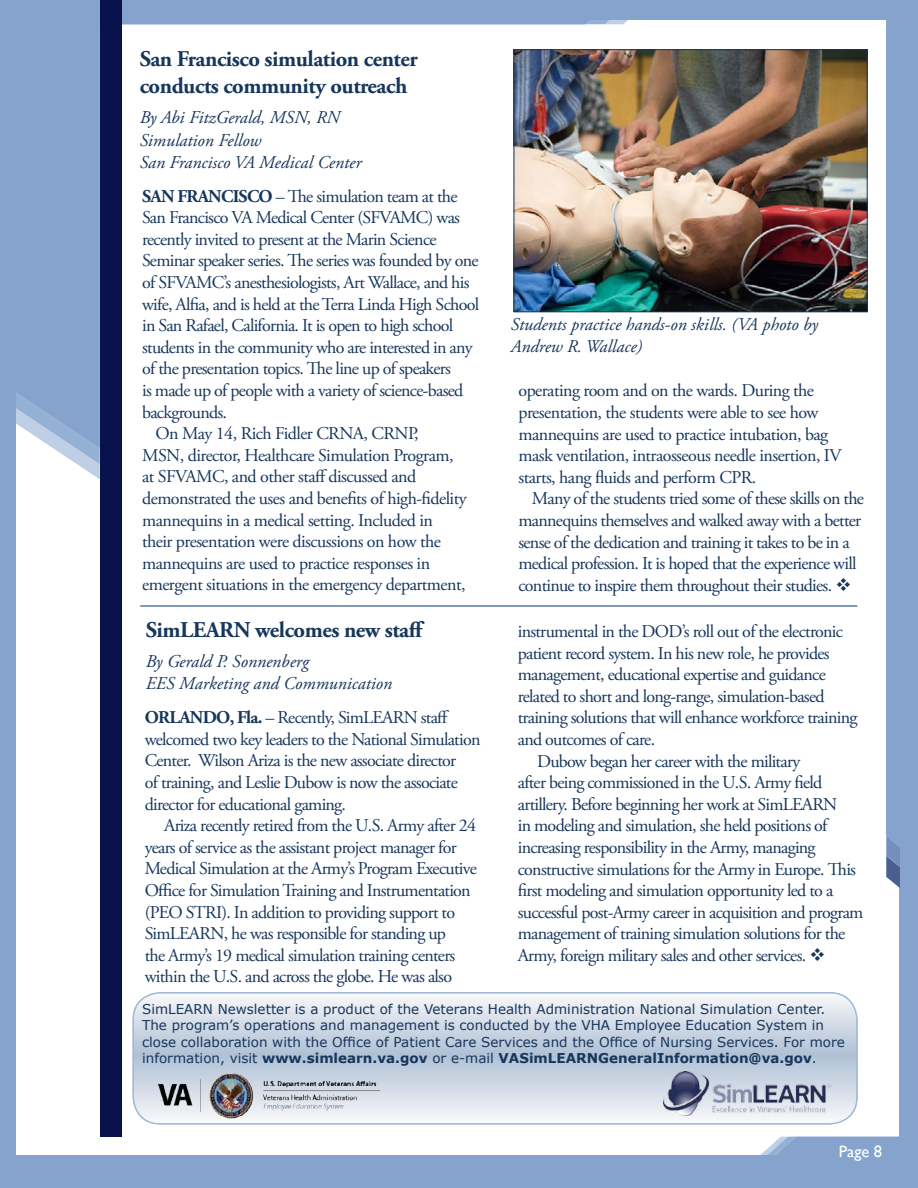
<style>
.page{position:relative;width:918px;height:1188px;background:#fff}
.page>*{position:absolute;margin:0;border:0;box-sizing:border-box;transform-origin:0 0}
.t1{font:700 22.5px/27px "Adobe Garamond Pro";letter-spacing:-.02em;color:#17365c}
.t2{font:18px/21.6px "Adobe Garamond Pro";letter-spacing:-.04em;color:#17365c}
.t3{font:italic 18px/22.5px "Adobe Garamond Pro";color:#17365c}
.t4{font:16.5px "Gill Sans";color:#fff}
.t5{font:13.5px/16.2px "Verdana";color:#17365c}
.s1{font-weight:700}
</style>
<div class="page">
<div style="left:561px;top:0;width:357px;height:19px;background:#85a3cc"></div>
<svg style="left:16px;top:0;width:613px;height:479px"></svg>
<div style="left:0;top:0;width:16px;height:1188px;background:#85a3cc"></div>
<div style="left:900px;top:0;width:18px;height:1188px;background:#85a3cc"></div>
<div style="left:0;top:1155px;width:918px;height:33px;background:#85a3cc"></div>
<svg style="left:760px;top:1137px;width:140px;height:18px;background:#92acd1"></svg>
<div style="left:100px;top:0;width:21px;height:1137px;background:#0a124d"></div>
<div style="left:886px;top:19px;width:14px;height:884px;background:#85a3cc"></div>
<svg style="left:133px;top:993px;width:724px;height:131px;background:#d1dae6"></svg>
<img style="left:516px;top:51px;width:350px;height:259px">
<div style="left:514px;top:49px;width:354px;height:263px;border:1px solid #17365c"></div>
<img style="left:663px;top:1072px;width:168px;height:43px">
<img style="left:159px;top:1071px;width:220px;height:49px">
<hr style="left:140px;top:606px;width:717px;height:1px;background:#003976">
<h3 class="t1" style="left:140px;top:46px;width:280px">San Francisco simulation center conducts community outreach</h3>
<p class="t3" style="left:140px;top:107px;width:223px">By Abi FitzGerald, MSN, RN<br>Simulation Fellow<br>San Francisco VA Medical Center</p>
<p class="t2" style="left:142px;top:186px;width:339px"><span class="s1">SAN FRANCISCO</span> – The simulation team at the San Francisco VA Medical Center (SFVAMC) was recently invited to present at the Marin Science Seminar speaker series. The series was founded by one of SFVAMC’s anesthesiologists, Art Wallace, and his wife, Alfia, and is held at the Terra Linda High School in San Rafael, California. It is open to high school students in the community who are interested in any of the presentation topics. The line up of speakers<br>is made up of people with a variety of science-based backgrounds.</p>
<p class="t2" style="left:142px;top:423px;width:326px;text-indent:14px">On May 14, Rich Fidler CRNA, CRNP,<br>MSN, director, Healthcare Simulation Program, at SFVAMC, and other staff discussed and demonstrated the uses and benefits of high-fidelity mannequins in a medical setting. Included in their presentation were discussions on how the mannequins are used to practice responses in emergent situations in the emergency department,</p>
<p class="t3" style="left:511px;top:314px;width:309px;line-height:21.6px">Students practice hands-on skills. (VA photo by<br>Andrew R. Wallace)</p>
<p class="t2" style="left:518px;top:381px;width:325px">operating room and on the wards. During the presentation, the students were able to see how mannequins are used to practice intubation, bag mask ventilation, intraosseous needle insertion, IV starts, hang fluids and perform CPR.</p>
<p class="t2" style="left:518px;top:489px;width:347px;text-indent:14px">Many of the students tried some of these skills on the mannequins themselves and walked away with a better sense of the dedication and training it takes to be in a medical profession. It is hoped that the experience will continue to inspire them throughout their studies. ❖</p>
<h3 class="t1" style="left:146px;top:617px;width:280px">SimLEARN welcomes new staff</h3>
<p class="t3" style="left:146px;top:650px;width:248px">By Gerald P. Sonnenberg<br>EES Marketing and Communication</p>
<p class="t2" style="left:145px;top:707px;width:337px"><span class="s1">ORLANDO, Fla.</span> – Recently, SimLEARN staff welcomed two key leaders to the National Simulation Center. Wilson Ariza is the new associate director<br>of training, and Leslie Dubow is now the associate director for educational gaming.</p>
<p class="t2" style="left:145px;top:815px;width:334px;text-indent:19px">Ariza recently retired from the U.S. Army after 24 years of service as the assistant project manager for Medical Simulation at the Army’s Program Executive Office for Simulation Training and Instrumentation (PEO STRI). In addition to providing support to SimLEARN, he was responsible for standing up<br>the Army’s 19 medical simulation training centers within the U.S. and across the globe. He was also</p>
<p class="t2" style="left:518px;top:621px;width:341px">instrumental in the DOD’s roll out of the electronic patient record system. In his new role, he provides management, educational expertise and guidance related to short and long-range, simulation-based training solutions that will enhance workforce training and outcomes of care.</p>
<p class="t2" style="left:518px;top:751px;width:347px;text-indent:19px">Dubow began her career with the military<br>after being commissioned in the U.S. Army field artillery. Before beginning her work at SimLEARN<br>in modeling and simulation, she held positions of increasing responsibility in the Army, managing constructive simulations for the Army in Europe. This first modeling and simulation opportunity led to a successful post-Army career in acquisition and program management of training simulation solutions for the Army, foreign military sales and other services. ❖</p>
<p class="t5" style="left:142px;top:1001px;width:704px">SimLEARN Newsletter is a product of the Veterans Health Administration National Simulation Center.<br>The program’s operations and management is conducted by the VHA Employee Education System in close collaboration with the Office of Patient Care Services and the Office of Nursing Services. For more information, visit <span class="s1">www.simlearn.va.gov</span> or e-mail <span class="s1">VASimLEARNGeneralInformation@va.gov</span>.</p>
<p class="t4" style="left:839px;top:1142px;width:45px">Page 8</p>
</div>
